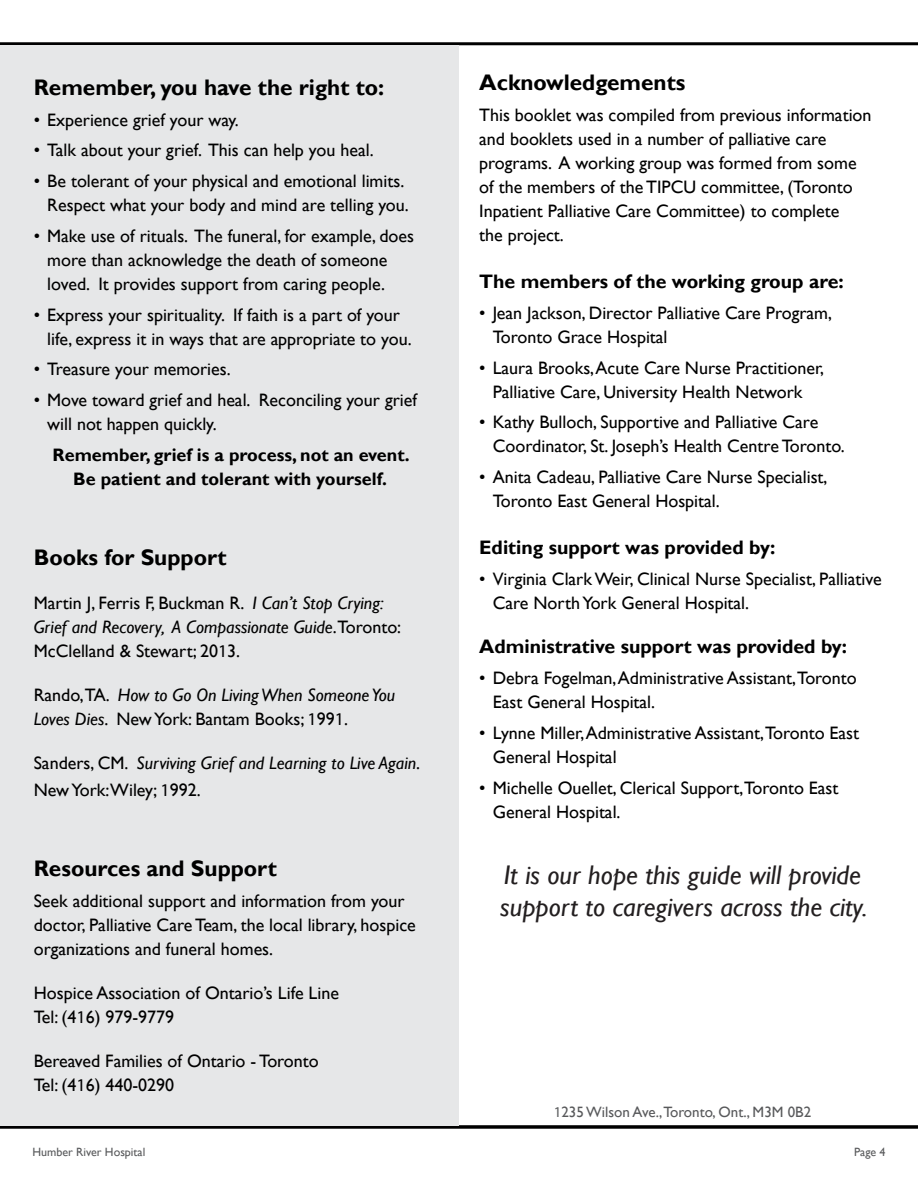
<style>
.page{position:relative;width:918px;height:1188px;background:#fff}
.page>*{position:absolute;margin:0;border:0;box-sizing:border-box;transform-origin:0 0}
.t1{font:italic 27px/32.4px "Gill Sans";color:#231f20}
.t2{font:700 22.5px "Gill Sans";color:#000}
.t3{font:700 19.5px "Gill Sans";color:#000}
.t4{font:18px/24px "Gill Sans";color:#000}
.t5{font:italic 18px/24px "Gill Sans";color:#000}
.t6{font:700 18px/24px "Gill Sans";color:#000;text-align:center}
.t7{font:15px "Gill Sans";color:#58595b}
.t8{font:12px "Gill Sans";color:#58595b}
.s1{font-style:italic}
.s2{font-family:"Myriad Pro"}
.s3{font-style:normal}
.s4{font-family:"Myriad Pro";font-style:normal}
</style>
<div class="page">
<hr style="left:0;top:42px;width:918px;height:3px;background:#000">
<hr style="left:0;top:1125px;width:918px;height:3px;background:#000">
<div style="left:0;top:45px;width:459px;height:1080px;background:#e6e7e8"></div>
<p class="t2" style="left:34px;top:74px;width:352px">Remember, you have the right to:</p>
<p class="t4" style="left:34px;top:108px;width:207px">• Experience grief your way.</p>
<p class="t4" style="left:34px;top:139px;width:341px">• Talk about your grief. This can help you heal.</p>
<p class="t4" style="left:34px;top:170px;width:377px;text-align:right">• Be tolerant of your physical and emotional limits.<br>Respect what your body and mind are telling you.</p>
<p class="t4" style="left:47px;top:224px;width:368px;text-indent:-14px">• Make use of rituals. The funeral, for example, does more than acknowledge the death of someone loved. It provides support from caring people.</p>
<p class="t4" style="left:47px;top:303px;width:366px;text-indent:-14px">• Express your spirituality. If faith is a part of your life, express it in ways that are appropriate to you.</p>
<p class="t4" style="left:34px;top:358px;width:198px">• Treasure your memories.</p>
<p class="t4" style="left:47px;top:388px;width:371px;text-indent:-14px">• Move toward grief and heal. Reconciling your grief will not happen quickly.</p>
<p class="t6" style="left:53px;top:443px;width:359px">Remember, grief is a process, not an event.<br>Be patient and tolerant with yourself.</p>
<p class="t2" style="left:34px;top:544px;width:194px">Books for Support</p>
<p class="t4" style="left:34px;top:591px;width:369px">Martin J, Ferris F, Buckman R. <span class="s1">I Can’t Stop Crying:<br>Grief and Recovery, A Compassionate Guide</span>.Toronto:<br>McClelland &amp; Stewart; 20<span class="s2">1</span>3.</p>
<p class="t5" style="left:34px;top:683px;width:363px"><span class="s3">Rando,TA.</span> How to Go On Living When Someone You<br>Loves Dies<span class="s3">. New York: Bantam Books;</span> <span class="s4">1</span><span class="s3">99</span><span class="s4">1</span><span class="s3">.</span></p>
<p class="t5" style="left:34px;top:750px;width:388px;line-height:27px"><span class="s3">Sanders, CM.</span> Surviving Grief and Learning to Live Again<span class="s3">.<br>New York:Wiley;</span> <span class="s4">1</span><span class="s3">992.</span></p>
<p class="t2" style="left:34px;top:855px;width:245px">Resources and Support</p>
<p class="t4" style="left:34px;top:889px;width:384px">Seek additional support and information from your doctor, Palliative Care Team, the local library, hospice organizations and funeral homes.</p>
<p class="t4" style="left:34px;top:981px;width:307px">Hospice Association of Ontario’s Life Line<br>Tel: (4<span class="s2">1</span>6) 979-9779</p>
<p class="t4" style="left:34px;top:1050px;width:287px">Bereaved Families of Ontario - Toronto<br>Tel: (4<span class="s2">1</span>6) 440-0290</p>
<p class="t2" style="left:479px;top:69px;width:208px">Acknowledgements</p>
<p class="t4" style="left:479px;top:103px;width:394px">This booklet was compiled from previous information and booklets used in a number of palliative care programs. A working group was formed from some of the members of the TIPCU committee, (Toronto Inpatient Palliative Care Committee) to complete<br>the project.</p>
<p class="t3" style="left:479px;top:270px;width:366px">The members of the working group are:</p>
<p class="t4" style="left:493px;top:301px;width:341px;text-indent:-14px">• Jean Jackson, Director Palliative Care Program,<br>Toronto Grace Hospital</p>
<p class="t4" style="left:479px;top:356px;width:347px;text-align:center">• Laura Brooks, Acute Care Nurse Practitioner,<br>Palliative Care, University Health Network</p>
<p class="t4" style="left:493px;top:411px;width:354px;text-indent:-14px">• Kathy Bulloch, Supportive and Palliative Care<br>Coordinator, St. Joseph’s Health Centre Toronto.</p>
<p class="t4" style="left:493px;top:465px;width:336px;text-indent:-14px">• Anita Cadeau, Palliative Care Nurse Specialist,<br>Toronto East General Hospital.</p>
<p class="t3" style="left:479px;top:536px;width:298px">Editing support was provided by:</p>
<p class="t4" style="left:493px;top:567px;width:390px;text-indent:-14px">• Virginia Clark Weir, Clinical Nurse Specialist, Palliative<br>Care North York General Hospital.</p>
<p class="t3" style="left:479px;top:635px;width:369px">Administrative support was provided by:</p>
<p class="t4" style="left:493px;top:666px;width:366px;text-indent:-14px">• Debra Fogelman, Administrative Assistant,Toronto<br>East General Hospital.</p>
<p class="t4" style="left:493px;top:721px;width:368px;text-indent:-14px">• Lynne Miller, Administrative Assistant,Toronto East<br>General Hospital</p>
<p class="t4" style="left:493px;top:776px;width:347px;text-indent:-14px">• Michelle Ouellet, Clerical Support,Toronto East<br>General Hospital.</p>
<h1 class="t1" style="left:500px;top:859px;width:369px">It is our hope this guide will provide support to caregivers across the city.</h1>
<p class="t7" style="left:554px;top:1103px;width:259px"><span class="s2">1</span>235 Wilson Ave.,Toronto, Ont., M3M 0B2</p>
<p class="t8" style="left:32px;top:1145px;width:114px">Humber River Hospital</p>
<p class="t8" style="left:854px;top:1145px;width:33px">Page 4</p>
</div>
